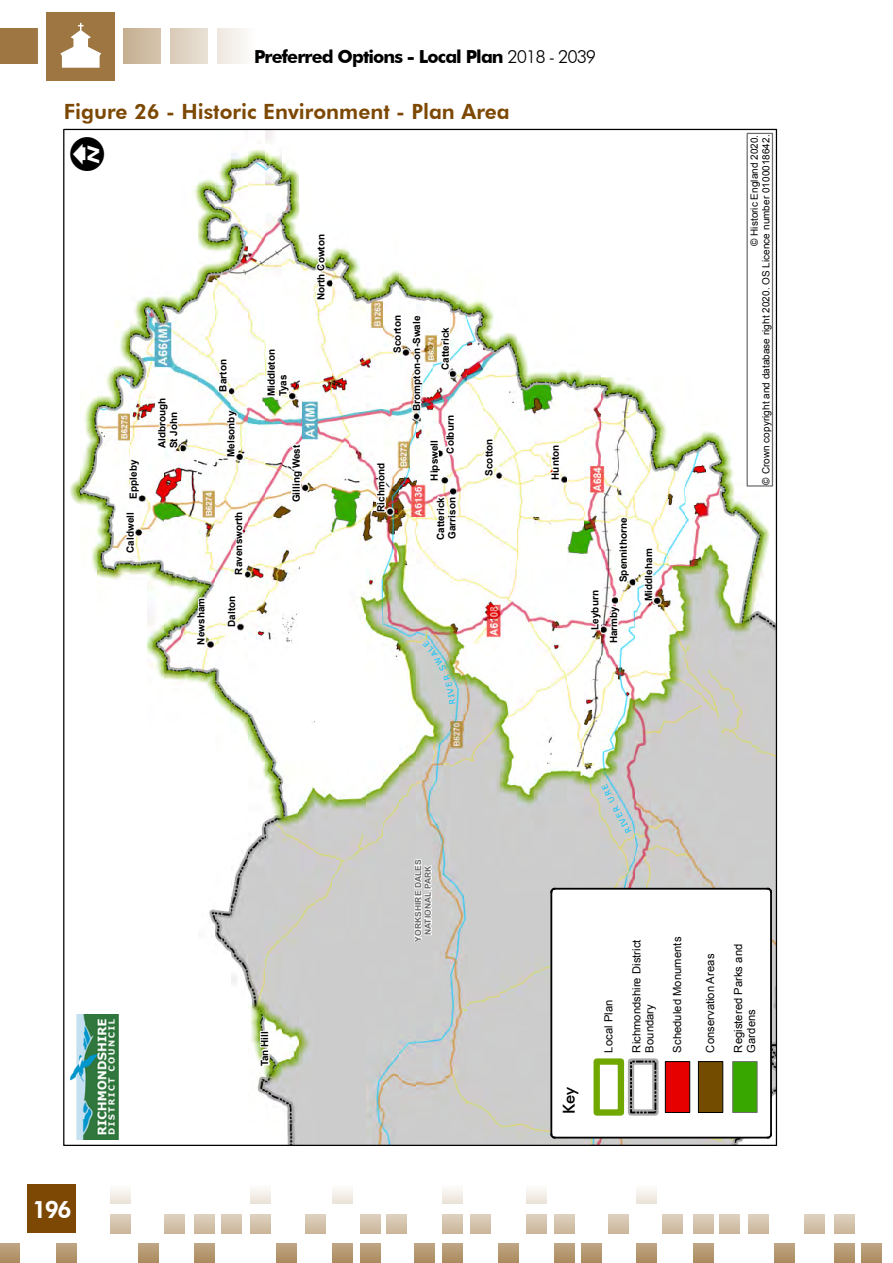
<style>
.page{position:relative;width:893px;height:1263px;background:#fff}
.page>*{position:absolute;margin:0;border:0;box-sizing:border-box;transform-origin:0 0}
.t1{font:44.1px "ESRI North";color:#000}
.t2{font:800 24px "Futura BT";color:#fff}
.Heading_Map_1{font:800 21px "Futura BT";color:#7c4803}
.t3{font:700 18px "Futura BT";letter-spacing:-.05em;color:#000}
.Paragraph_headings_2{font:500 16.5px "Futura BT";color:#000}
.t4{font:700 15px "Arial";letter-spacing:.005em;color:#000}
.t5{font:11.25px/13px "Arial";letter-spacing:.01em;color:#000}
.t6{font:700 9.9px/11.6px "Arial";letter-spacing:.005em;color:#000}
.t7{font:9.9px/11.6px "Arial";letter-spacing:.01em;color:#000;text-align:right}
.t8{font:700 8.55px/9.8px "Arial";color:#686868;text-align:center}
.s1{font-weight:300}
</style>
<div class="page">
<svg style="left:554px;top:1214px;width:20px;height:19px"></svg>
<svg style="left:834px;top:1214px;width:21px;height:19px"></svg>
<div style="left:526px;top:1184px;width:20px;height:20px;background:linear-gradient(to bottom,#fefefe,#ebe4d9)"></div>
<div style="left:442px;top:1184px;width:20px;height:20px;background:linear-gradient(to bottom,#fefefe,#ebe4d9)"></div>
<div style="left:332px;top:1184px;width:20px;height:20px;background:linear-gradient(to bottom,#fefefe,#ebe4d9)"></div>
<div style="left:250px;top:1184px;width:20px;height:20px;background:linear-gradient(to bottom,#fefefe,#ebe4d9)"></div>
<div style="left:110px;top:1184px;width:20px;height:20px;background:linear-gradient(to bottom,#fefefe,#ebe4d9)"></div>
<div style="left:636px;top:1184px;width:21px;height:20px;background:linear-gradient(to bottom,#fefefe,#ebe4d9)"></div>
<svg style="left:581px;top:1244px;width:20px;height:19px"></svg>
<svg style="left:862px;top:1244px;width:20px;height:19px"></svg>
<svg style="left:56px;top:1244px;width:20px;height:19px"></svg>
<svg style="left:554px;top:1244px;width:20px;height:19px"></svg>
<svg style="left:834px;top:1244px;width:21px;height:19px"></svg>
<svg style="left:526px;top:1214px;width:20px;height:19px"></svg>
<svg style="left:0;top:1244px;width:20px;height:19px"></svg>
<svg style="left:498px;top:1244px;width:20px;height:19px"></svg>
<svg style="left:470px;top:1214px;width:20px;height:19px"></svg>
<svg style="left:442px;top:1214px;width:20px;height:19px"></svg>
<svg style="left:442px;top:1244px;width:20px;height:19px"></svg>
<svg style="left:138px;top:1244px;width:20px;height:19px"></svg>
<svg style="left:636px;top:1244px;width:21px;height:19px"></svg>
<svg style="left:195px;top:1214px;width:20px;height:19px"></svg>
<svg style="left:693px;top:1214px;width:20px;height:19px"></svg>
<svg style="left:195px;top:1244px;width:20px;height:19px"></svg>
<svg style="left:693px;top:1244px;width:20px;height:19px"></svg>
<svg style="left:250px;top:1214px;width:20px;height:19px"></svg>
<svg style="left:749px;top:1214px;width:20px;height:19px"></svg>
<svg style="left:306px;top:1214px;width:20px;height:19px"></svg>
<svg style="left:804px;top:1214px;width:20px;height:19px"></svg>
<svg style="left:360px;top:1214px;width:20px;height:19px"></svg>
<svg style="left:360px;top:1244px;width:20px;height:19px"></svg>
<svg style="left:110px;top:1214px;width:20px;height:19px"></svg>
<svg style="left:608px;top:1214px;width:21px;height:19px"></svg>
<svg style="left:164px;top:1214px;width:21px;height:19px"></svg>
<svg style="left:663px;top:1214px;width:20px;height:19px"></svg>
<svg style="left:221px;top:1214px;width:20px;height:19px"></svg>
<svg style="left:719px;top:1214px;width:21px;height:19px"></svg>
<svg style="left:277px;top:1244px;width:20px;height:19px"></svg>
<svg style="left:775px;top:1244px;width:20px;height:19px"></svg>
<svg style="left:332px;top:1244px;width:20px;height:19px"></svg>
<svg style="left:386px;top:1214px;width:20px;height:19px"></svg>
<svg style="left:414px;top:1244px;width:20px;height:19px"></svg>
<div style="left:28px;top:1184px;width:48px;height:49px;background:#7c4803"></div>
<div style="left:0;top:28px;width:37px;height:36px;background:#9d7642"></div>
<div style="left:123px;top:28px;width:38px;height:36px;background:linear-gradient(to right,#c5af90,#d4c3ad)"></div>
<svg style="left:170px;top:28px;width:37px;height:36px"></svg>
<div style="left:217px;top:28px;width:37px;height:36px;background:linear-gradient(to bottom,#f6f2ed,#f6f2ed)"></div>
<div style="left:47px;top:12px;width:68px;height:69px;background:#9d7642"></div>
<img style="left:70px;top:131px;width:705px;height:1013px">
<svg style="left:411px;top:858px;width:24px;height:86px"></svg>
<svg style="left:481px;top:437px;width:14px;height:41px"></svg>
<svg style="left:224px;top:594px;width:14px;height:35px"></svg>
<svg style="left:127px;top:457px;width:17px;height:43px"></svg>
<svg style="left:229px;top:510px;width:25px;height:66px"></svg>
<svg style="left:191px;top:596px;width:22px;height:50px"></svg>
<svg style="left:284px;top:442px;width:26px;height:63px"></svg>
<svg style="left:208px;top:408px;width:35px;height:51px"></svg>
<svg style="left:122px;top:510px;width:19px;height:45px"></svg>
<svg style="left:311px;top:232px;width:22px;height:70px"></svg>
<svg style="left:249px;top:347px;width:44px;height:52px"></svg>
<svg style="left:215px;top:357px;width:22px;height:36px"></svg>
<svg style="left:153px;top:396px;width:27px;height:56px"></svg>
<img style="left:589px;top:514px;width:71px;height:131px">
<svg style="left:548px;top:443px;width:14px;height:39px"></svg>
<img style="left:375px;top:312px;width:92px;height:230px">
<svg style="left:259px;top:1029px;width:12px;height:39px"></svg>
<svg style="left:552px;top:890px;width:218px;height:247px"></svg>
<div style="left:593px;top:1058px;width:31px;height:58px;border:6px solid #70a800"></div>
<svg style="left:625px;top:1055px;width:37px;height:64px"></svg>
<div style="left:665px;top:1061px;width:25px;height:52px;background:#e60000;border:1px solid #000"></div>
<div style="left:698px;top:1061px;width:25px;height:52px;background:#734c00;border:1px solid #000"></div>
<div style="left:732px;top:1061px;width:25px;height:52px;background:#38a800;border:1px solid #6e6e6e"></div>
<hr style="left:770px;top:892px;width:2px;height:242px;background:#000">
<svg style="left:766px;top:1132px;width:7px;height:8px"></svg>
<hr style="left:555px;top:1137px;width:213px;height:1px;background:#000">
<svg style="left:549px;top:1132px;width:7px;height:7px"></svg>
<hr style="left:550px;top:892px;width:2px;height:242px;background:#000">
<svg style="left:550px;top:887px;width:6px;height:7px"></svg>
<hr style="left:555px;top:888px;width:213px;height:2px;background:#000">
<svg style="left:766px;top:887px;width:7px;height:7px"></svg>
<img style="left:70px;top:1014px;width:48px;height:126px">
<svg style="left:70px;top:133px;width:38px;height:43px"></svg>
<div style="left:746px;top:133px;width:27px;height:354px;background:#fff;border:1px solid #6e6e6e"></div>
<svg style="left:60px;top:23px;width:41px;height:45px"></svg>
<div style="left:562px;top:1041px;width:24px;height:73px;background:#fff"></div>
<svg style="left:602px;top:784px;width:29px;height:50px"></svg>
<svg style="left:423px;top:641px;width:32px;height:63px;background:#c1c8bb"></svg>
<h3 class="t3" style="left:254px;top:46px;width:344px">Preferred Options - Local Plan <span class="s1">2018 - 2039</span></h3>
<p class="Heading_Map_1" style="left:64px;top:99px;width:447px">Figure 26 - Historic Environment - Plan Area</p>
<p class="t1" style="left:63px;top:171px;width:35px;rotate:-90deg">I</p>
<p class="t7" style="left:748px;top:484px;width:351px;rotate:-90deg">© Historic England 2020.<br>© Crown copyright and database right 2020. OS Licence number 0100018642.</p>
<p class="t6" style="left:315px;top:300px;width:68px;rotate:-90deg">North Cowton</p>
<p class="t6" style="left:392px;top:353px;width:39px;rotate:-90deg">Scorton</p>
<p class="t6" style="left:411px;top:411px;width:97px;rotate:-90deg">Brompton-on-Swale</p>
<p class="t6" style="left:440px;top:370px;width:44px;rotate:-90deg">Catterick</p>
<p class="t6" style="left:266px;top:396px;width:49px;rotate:-90deg">Middleton<br>Tyas</p>
<p class="t6" style="left:217px;top:391px;width:34px;rotate:-90deg">Barton</p>
<p class="t6" style="left:156px;top:448px;width:52px;rotate:-90deg">Aldbrough<br>St John</p>
<p class="t6" style="left:225px;top:457px;width:48px;rotate:-90deg">Melsonby</p>
<p class="t6" style="left:445px;top:454px;width:40px;rotate:-90deg">Colburn</p>
<p class="t6" style="left:429px;top:480px;width:42px;rotate:-90deg">Hipswell</p>
<p class="t6" style="left:483px;top:476px;width:39px;rotate:-90deg">Scotton</p>
<p class="t6" style="left:291px;top:502px;width:59px;rotate:-90deg">Gilling West</p>
<p class="t6" style="left:550px;top:480px;width:36px;rotate:-90deg">Hunton</p>
<p class="t6" style="left:128px;top:499px;width:40px;rotate:-90deg">Eppleby</p>
<p class="t6" style="left:375px;top:512px;width:51px;rotate:-90deg">Richmond</p>
<p class="t6" style="left:435px;top:540px;width:44px;rotate:-90deg">Catterick<br>Garrison</p>
<p class="t6" style="left:233px;top:575px;width:64px;rotate:-90deg">Ravensworth</p>
<p class="t6" style="left:125px;top:553px;width:42px;rotate:-90deg">Caldwell</p>
<p class="t6" style="left:617px;top:582px;width:66px;rotate:-90deg">Spennithorne</p>
<p class="t6" style="left:643px;top:601px;width:54px;rotate:-90deg">Middleham</p>
<p class="t6" style="left:589px;top:630px;width:41px;rotate:-90deg">Leyburn</p>
<p class="t6" style="left:226px;top:627px;width:33px;rotate:-90deg">Dalton</p>
<p class="t6" style="left:195px;top:644px;width:48px;rotate:-90deg">Newsham</p>
<p class="t6" style="left:608px;top:643px;width:39px;rotate:-90deg">Harmby</p>
<h2 class="t2" style="left:32px;top:1195px;width:41px">196</h2>
<p class="t6" style="left:259px;top:1066px;width:37px;rotate:-90deg">Tan Hill</p>
<p class="t8" style="left:413px;top:942px;width:84px;rotate:-90deg">YORKSHIRE DALES<br>NATIONAL PARK</p>
<p class="t4" style="left:562px;top:1112px;width:55px;rotate:-90deg">Legend</p>
<h2 class="Paragraph_headings_2" style="left:559px;top:1114px;width:29px;rotate:-90deg">Key</h2>
<p class="t5" style="left:602px;top:1052px;width:54px;rotate:-90deg">Local Plan</p>
<p class="t5" style="left:630px;top:1052px;width:114px;rotate:-90deg">Richmondshire District<br>Boundary</p>
<p class="t5" style="left:670px;top:1052px;width:117px;rotate:-90deg">Scheduled Monuments</p>
<p class="t5" style="left:704px;top:1052px;width:100px;rotate:-90deg">Conservation Areas</p>
<p class="t5" style="left:732px;top:1052px;width:110px;rotate:-90deg">Registered Parks and<br>Gardens</p>
</div>
